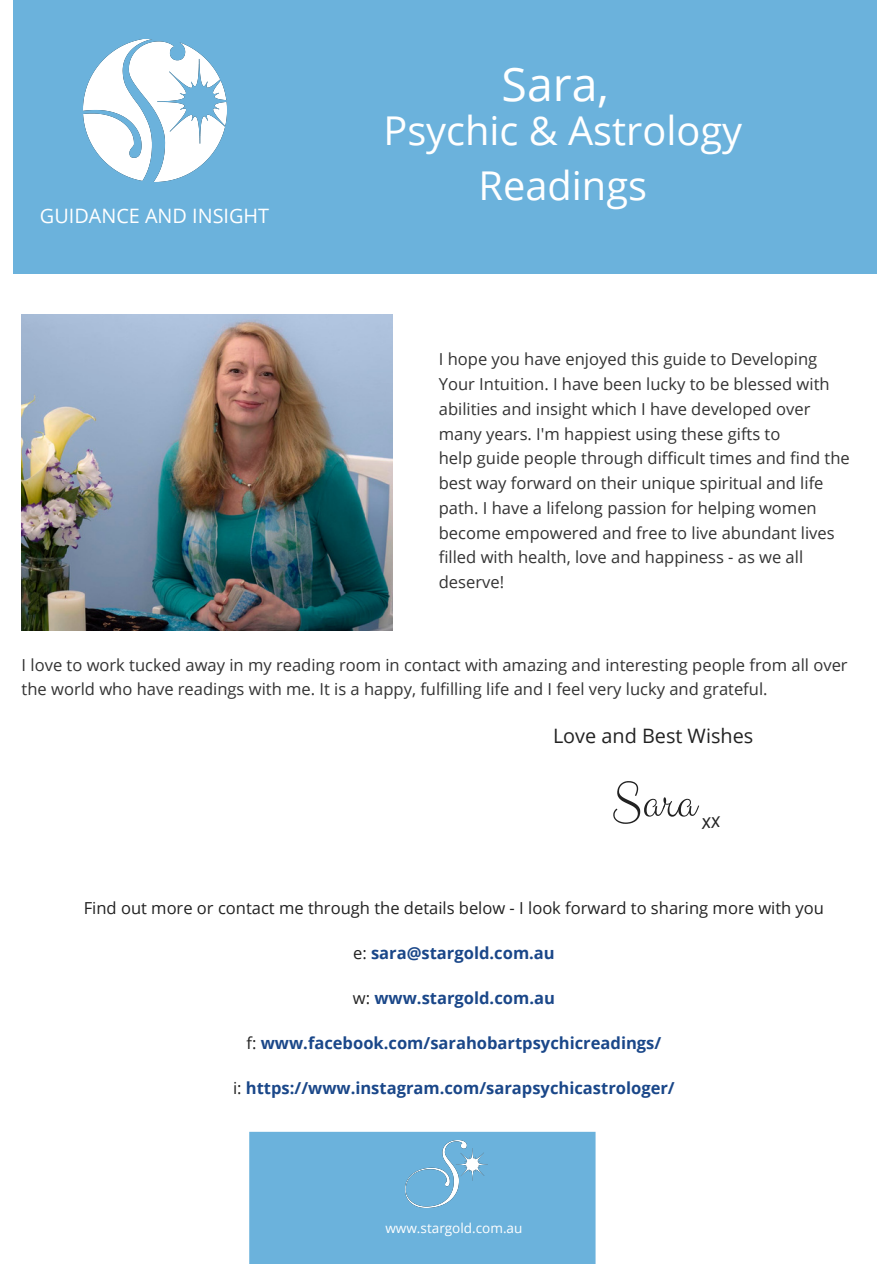
<style>
.page{position:relative;width:893px;height:1264px;background:#fff}
.page>*{position:absolute;margin:0;border:0;box-sizing:border-box;transform-origin:0 0}
.t1{font:52.95px "Clicker Script";color:#222}
.t2{font:46.35px "Open Sans";color:#fff}
.t3{font:39.75px/55.2px "Open Sans";color:#fff;text-align:center}
.t4{font:19.8px "Open Sans";color:#fff}
.t5{font:19.8px "Open Sans";color:#222}
.t6{font:16.5px/24.8px "Open Sans";color:#333}
.t7{font:700 16.5px "Open Sans";color:#1a4789}
.t8{font:16.5px "Open Sans";color:#222}
.t9{font:13.5px "Open Sans";color:#fff}
.s1{font-weight:400;color:#222}
</style>
<div class="page">
<div style="left:249px;top:1131px;width:346px;height:132px;background:#6bb2dc"></div>
<img style="left:22px;top:314px;width:370px;height:316px">
<img style="left:405px;top:1140px;width:83px;height:67px">
<div style="left:0;top:0;width:892px;height:273px;background:#6bb2dc"></div>
<div style="left:0;top:0;width:13px;height:273px;background:#fff"></div>
<div style="left:877px;top:0;width:15px;height:273px;background:#fff"></div>
<img style="left:83px;top:39px;width:143px;height:143px">
<p class="t4" style="left:40px;top:202px;width:231px">GUIDANCE AND INSIGHT</p>
<h2 class="t2" style="left:501px;top:51px;width:109px">Sara,</h2>
<h3 class="t3" style="left:383px;top:102px;width:360px">Psychic &amp; Astrology<br>Readings</h3>
<p class="t6" style="left:439px;top:346px;width:412px">I hope you have enjoyed this guide to Developing Your Intuition. I have been lucky to be blessed with abilities and insight which I have developed over many years. I'm happiest using these gifts to<br>help guide people through difficult times and find the best way forward on their unique spiritual and life path. I have a lifelong passion for helping women become empowered and free to live abundant lives filled with health, love and happiness - as we all deserve!</p>
<p class="t6" style="left:22px;top:652px;width:827px">I love to work tucked away in my reading room in contact with amazing and interesting people from all over the world who have readings with me. It is a happy, fulfilling life and I feel very lucky and grateful.</p>
<p class="t5" style="left:553px;top:721px;width:202px">Love and Best Wishes</p>
<h1 class="t1" style="left:611px;top:769px;width:86px">Sara</h1>
<p class="t8" style="left:84px;top:896px;width:741px">Find out more or contact me through the details below - I look forward to sharing more with you</p>
<p class="t7" style="left:353px;top:941px;width:203px"><span class="s1">e:</span> sara@stargold.com.au</p>
<p class="t7" style="left:353px;top:986px;width:203px"><span class="s1">w:</span> www.stargold.com.au</p>
<p class="t7" style="left:246px;top:1031px;width:416px"><span class="s1">f:</span> www.facebook.com/sarahobartpsychicreadings/</p>
<p class="t7" style="left:233px;top:1076px;width:443px"><span class="s1">i:</span> https://www.instagram.com/sarapsychicastrologer/</p>
<p class="t9" style="left:385px;top:1218px;width:139px">www.stargold.com.au</p>
</div>
